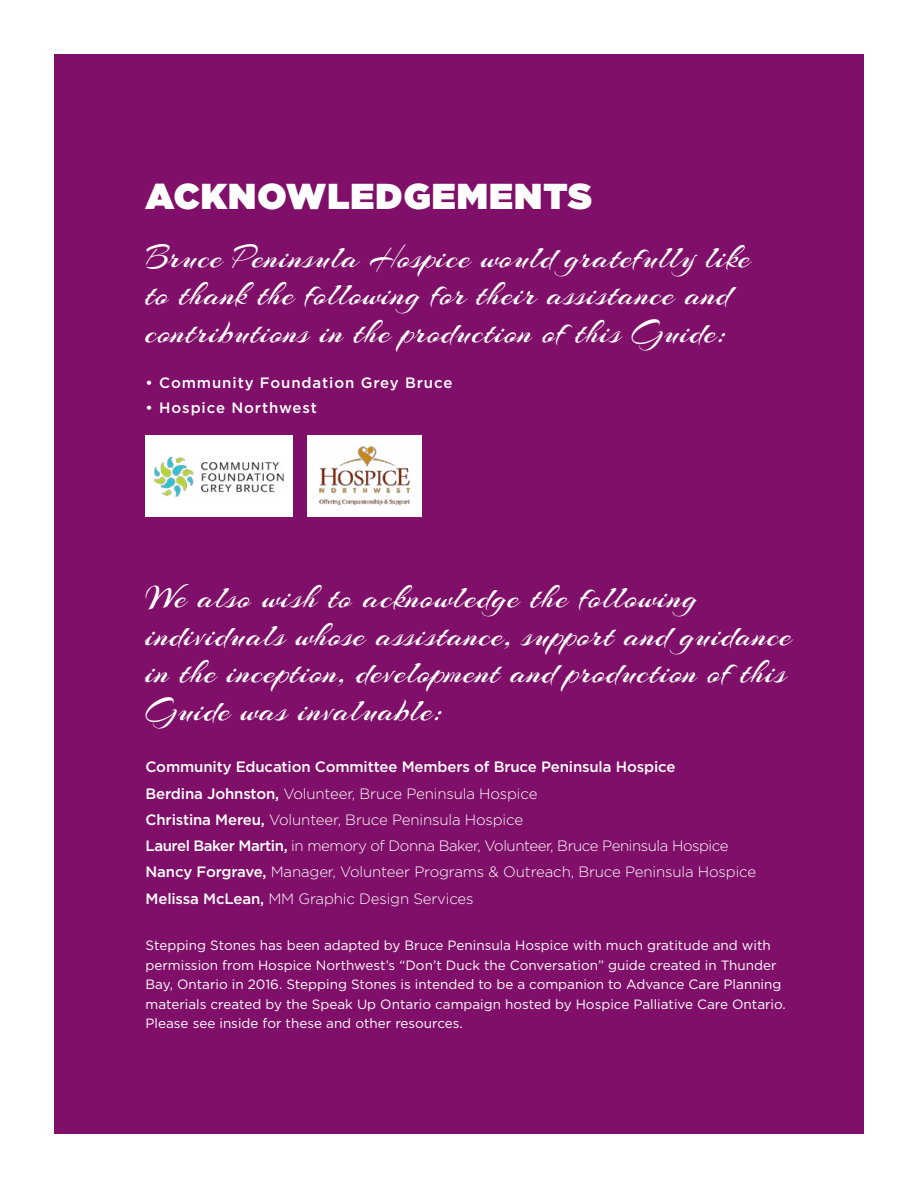
<style>
.page{position:relative;width:918px;height:1188px;background:#fff}
.page>*{position:absolute;margin:0;border:0;box-sizing:border-box;transform-origin:0 0}
.t1{font:900 36px "Gotham";letter-spacing:.03em;color:#fff}
.t2{font:34.5px/37.5px "Arizonia";letter-spacing:.02em;color:#fff}
.t3{font:300 15px/26.2px "Gotham";letter-spacing:-.01em;color:#fff}
.t4{font:500 15px "Gotham";letter-spacing:.06em;color:#fff}
.t5{font:13.5px/19.5px "Gotham";color:#fff}
.s1{font-weight:500}
</style>
<div class="page">
<div style="left:54px;top:54px;width:810px;height:1080px;background:#800f69"></div>
<div style="left:146px;top:435px;width:147px;height:81px;background:#fff"></div>
<img style="left:154px;top:457px;width:130px;height:40px">
<div style="left:308px;top:435px;width:114px;height:81px;background:#fff"></div>
<img style="left:319px;top:446px;width:91px;height:59px">
<h1 class="t1" style="left:146px;top:175px;width:448px">ACKNOWLEDGEMENTS</h1>
<h2 class="t2" style="left:146px;top:239px;width:606px">Bruce Peninsula Hospice would gratefully like to thank the following for their assistance and contributions in the production of this Guide:</h2>
<p class="t4" style="left:146px;top:373px;width:308px">• Community Foundation Grey Bruce</p>
<p class="t4" style="left:146px;top:398px;width:173px">• Hospice Northwest</p>
<h2 class="t2" style="left:146px;top:579px;width:648px">We also wish to acknowledge the following individuals whose assistance, support and guidance in the inception, development and production of this Guide was invaluable:</h2>
<p class="t3" style="left:146px;top:754px;width:612px"><span class="s1">Community Education Committee Members of Bruce Peninsula Hospice<br>Berdina Johnston,</span> Volunteer, Bruce Peninsula Hospice<br><span class="s1">Christina Mereu,</span> Volunteer, Bruce Peninsula Hospice<br><span class="s1">Laurel Baker Martin,</span> in memory of Donna Baker, Volunteer, Bruce Peninsula Hospice <span class="s1">Nancy Forgrave,</span> Manager, Volunteer Programs &amp; Outreach, Bruce Peninsula Hospice <span class="s1">Melissa McLean,</span> MM Graphic Design Services</p>
<p class="t5" style="left:146px;top:935px;width:642px">Stepping Stones has been adapted by Bruce Peninsula Hospice with much gratitude and with permission from Hospice Northwest’s “Don’t Duck the Conversation” guide created in Thunder Bay, Ontario in 2016. Stepping Stones is intended to be a companion to Advance Care Planning materials created by the Speak Up Ontario campaign hosted by Hospice Palliative Care Ontario.<br>Please see inside for these and other resources.</p>
</div>
